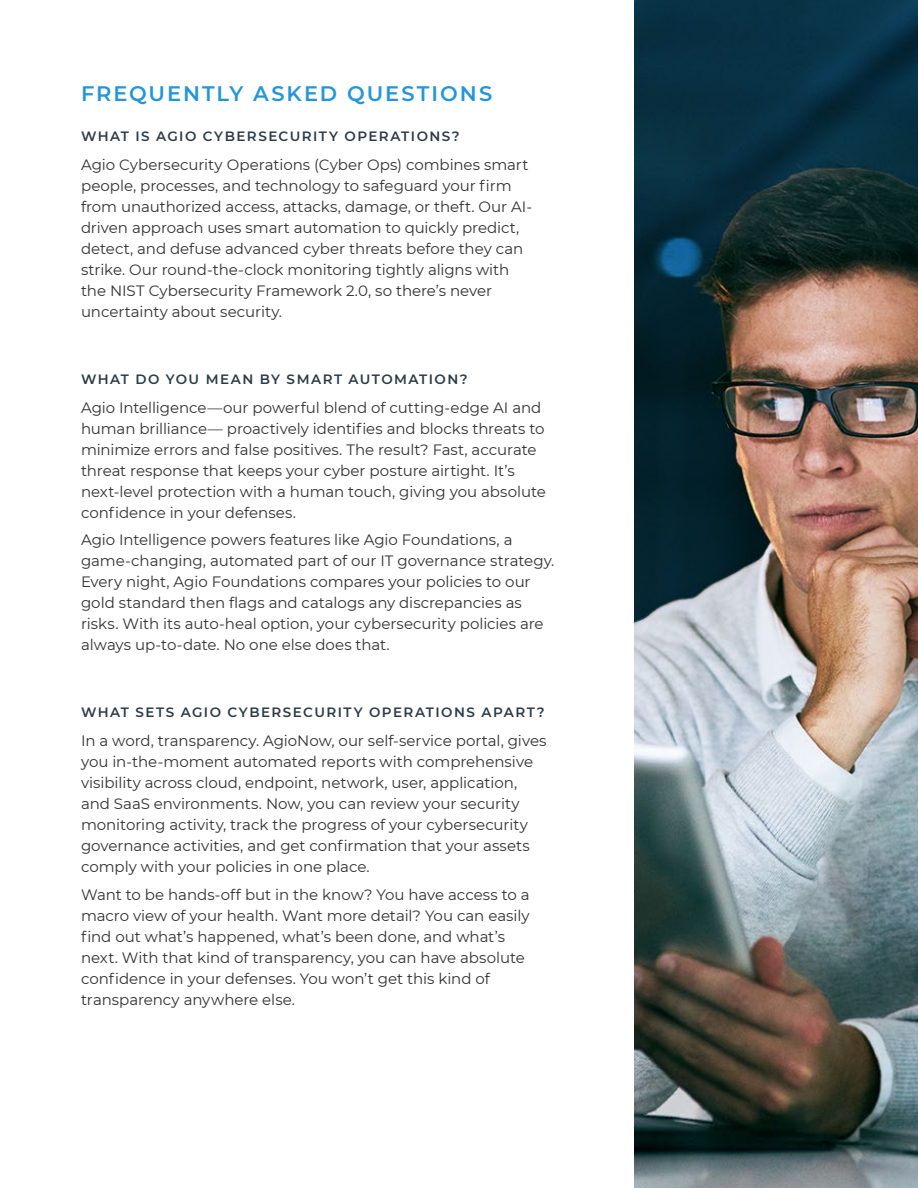
<style>
.page{position:relative;width:918px;height:1188px;background:#fff}
.page>*{position:absolute;margin:0;border:0;box-sizing:border-box;transform-origin:0 0}
.t1{font:600 21px "Montserrat";letter-spacing:.095em;color:#2296dd}
.t2{font:15px/21px "Montserrat";letter-spacing:-.005em;color:#323232}
.t3{font:600 13.5px "Montserrat";letter-spacing:.11em;color:#2b3c48}
</style>
<div class="page">
<img style="left:634px;top:0;width:284px;height:1188px">
<svg style="left:817px;top:1080px;width:47px;height:53px;background:#262c1d"></svg>
<h1 class="t1" style="left:81px;top:79px;width:413px">FREQUENTLY ASKED QUESTIONS</h1>
<p class="t3" style="left:81px;top:127px;width:380px">WHAT IS AGIO CYBERSECURITY OPERATIONS?</p>
<p class="t2" style="left:81px;top:154px;width:453px">Agio Cybersecurity Operations (Cyber Ops) combines smart people, processes, and technology to safeguard your firm from unauthorized access, attacks, damage, or theft. Our AI&shy;driven approach uses smart automation to quickly predict, detect, and defuse advanced cyber threats before they can strike. Our round-the-clock monitoring tightly aligns with the NIST Cybersecurity Framework 2.0, so there’s never uncertainty about security.</p>
<p class="t3" style="left:81px;top:369px;width:388px">WHAT DO YOU MEAN BY SMART AUTOMATION?</p>
<p class="t2" style="left:81px;top:396px;width:466px">Agio Intelligence—our powerful blend of cutting-edge AI and human brilliance— proactively identifies and blocks threats to minimize errors and false positives. The result? Fast, accurate threat response that keeps your cyber posture airtight. It’s next-level protection with a human touch, giving you absolute confidence in your defenses.</p>
<p class="t2" style="left:81px;top:529px;width:475px">Agio Intelligence powers features like Agio Foundations, a game-changing, automated part of our IT governance strategy.<br>Every night, Agio Foundations compares your policies to our gold standard then flags and catalogs any discrepancies as risks. With its auto-heal option, your cybersecurity policies are always up-to-date. No one else does that.</p>
<p class="t3" style="left:81px;top:702px;width:465px">WHAT SETS AGIO CYBERSECURITY OPERATIONS APART?</p>
<p class="t2" style="left:81px;top:730px;width:467px">In a word, transparency. AgioNow, our self-service portal, gives you in-the-moment automated reports with comprehensive visibility across cloud, endpoint, network, user, application, and SaaS environments. Now, you can review your security monitoring activity, track the progress of your cybersecurity governance activities, and get confirmation that your assets comply with your policies in one place.</p>
<p class="t2" style="left:81px;top:883px;width:450px">Want to be hands-off but in the know? You have access to a macro view of your health. Want more detail? You can easily find out what’s happened, what’s been done, and what’s next. With that kind of transparency, you can have absolute confidence in your defenses. You won’t get this kind of transparency anywhere else.</p>
</div>
